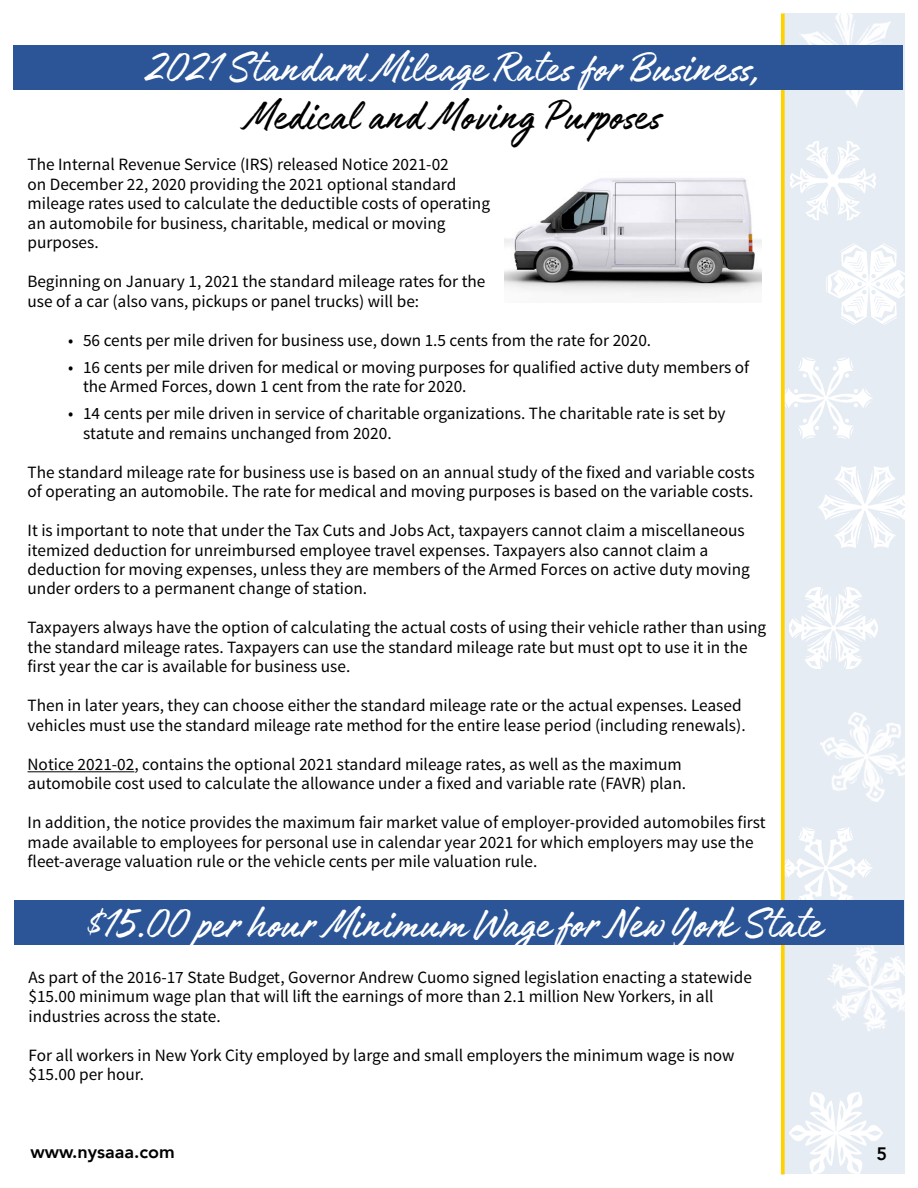
<style>
.page{position:relative;width:918px;height:1188px;background:#fff}
.page>*{position:absolute;margin:0;border:0;box-sizing:border-box;transform-origin:0 0}
.t1{font:48px "Authenia Solid";letter-spacing:.005em;color:#fff}
.t2{font:48px "Authenia Solid";letter-spacing:.01em;color:#000}
.t3{font:800 18px "Avenir";color:#000}
.t4{font:17.25px/19.5px "Source Sans Pro";color:#000}
</style>
<div class="page">
<div style="left:783px;top:14px;width:121px;height:1160px;background:#e6ecf4"></div>
<img style="left:780px;top:358px;width:92px;height:80px">
<img style="left:818px;top:467px;width:87px;height:80px">
<img style="left:820px;top:705px;width:85px;height:103px">
<img style="left:827px;top:935px;width:78px;height:106px">
<img style="left:828px;top:244px;width:77px;height:80px">
<img style="left:779px;top:827px;width:93px;height:74px">
<img style="left:789px;top:588px;width:89px;height:81px">
<img style="left:790px;top:1093px;width:93px;height:80px">
<img style="left:790px;top:141px;width:86px;height:80px">
<img style="left:781px;top:13px;width:124px;height:104px">
<svg style="left:781px;top:14px;width:4px;height:1160px;background:#fcd314"></svg>
<div style="left:14px;top:45px;width:889px;height:44px;background:#2b5597"></div>
<hr style="left:28px;top:771px;width:106px;height:1px;background:#000">
<img style="left:504px;top:178px;width:257px;height:117px">
<div style="left:14px;top:901px;width:890px;height:44px;background:#2b5597"></div>
<h1 class="t1" style="left:145px;top:43px;width:618px">2021 Standard Mileage Rates for Business,</h1>
<h1 class="t2" style="left:244px;top:91px;width:419px">Medical and Moving Purposes</h1>
<p class="t4" style="left:28px;top:155px;width:464px">The Internal Revenue Service (IRS) released Notice 2021-02<br>on December 22, 2020 providing the 2021 optional standard mileage rates used to calculate the deductible costs of operating an automobile for business, charitable, medical or moving purposes.</p>
<p class="t4" style="left:28px;top:272px;width:459px">Beginning on January 1, 2021 the standard mileage rates for the use of a car (also vans, pickups or panel trucks) will be:</p>
<p class="t4" style="left:68px;top:330px;width:585px">• 56 cents per mile driven for business use, down 1.5 cents from the rate for 2020.</p>
<p class="t4" style="left:83px;top:357px;width:668px;text-indent:-15px">• 16 cents per mile driven for medical or moving purposes for qualified active duty members of the Armed Forces, down 1 cent from the rate for 2020.</p>
<p class="t4" style="left:83px;top:404px;width:644px;text-indent:-15px">• 14 cents per mile driven in service of charitable organizations. The charitable rate is set by statute and remains unchanged from 2020.</p>
<p class="t4" style="left:28px;top:462px;width:728px">The standard mileage rate for business use is based on an annual study of the fixed and variable costs of operating an automobile. The rate for medical and moving purposes is based on the variable costs.</p>
<p class="t4" style="left:28px;top:521px;width:724px">It is important to note that under the Tax Cuts and Jobs Act, taxpayers cannot claim a miscellaneous itemized deduction for unreimbursed employee travel expenses. Taxpayers also cannot claim a deduction for moving expenses, unless they are members of the Armed Forces on active duty moving under orders to a permanent change of station.</p>
<p class="t4" style="left:28px;top:618px;width:740px">Taxpayers always have the option of calculating the actual costs of using their vehicle rather than using the standard mileage rates. Taxpayers can use the standard mileage rate but must opt to use it in the first year the car is available for business use.</p>
<p class="t4" style="left:28px;top:696px;width:720px">Then in later years, they can choose either the standard mileage rate or the actual expenses. Leased vehicles must use the standard mileage rate method for the entire lease period (including renewals).</p>
<p class="t4" style="left:28px;top:755px;width:660px">Notice 2021-02, contains the optional 2021 standard mileage rates, as well as the maximum automobile cost used to calculate the allowance under a fixed and variable rate (FAVR) plan.</p>
<p class="t4" style="left:28px;top:813px;width:740px">In addition, the notice provides the maximum fair market value of employer-provided automobiles first made available to employees for personal use in calendar year 2021 for which employers may use the fleet-average valuation rule or the vehicle cents per mile valuation rule.</p>
<h1 class="t1" style="left:86px;top:899px;width:737px">$15.00 per hour Minimum Wage for New York State</h1>
<p class="t4" style="left:28px;top:967px;width:725px">As part of the 2016-17 State Budget, Governor Andrew Cuomo signed legislation enacting a statewide $15.00 minimum wage plan that will lift the earnings of more than 2.1 million New Yorkers, in all industries across the state.</p>
<p class="t4" style="left:28px;top:1045px;width:707px">For all workers in New York City employed by large and small employers the minimum wage is now $15.00 per hour.</p>
<p class="t3" style="left:31px;top:1138px;width:146px">www.nysaaa.com</p>
<p class="t3" style="left:877px;top:1140px;width:12px">5</p>
</div>
